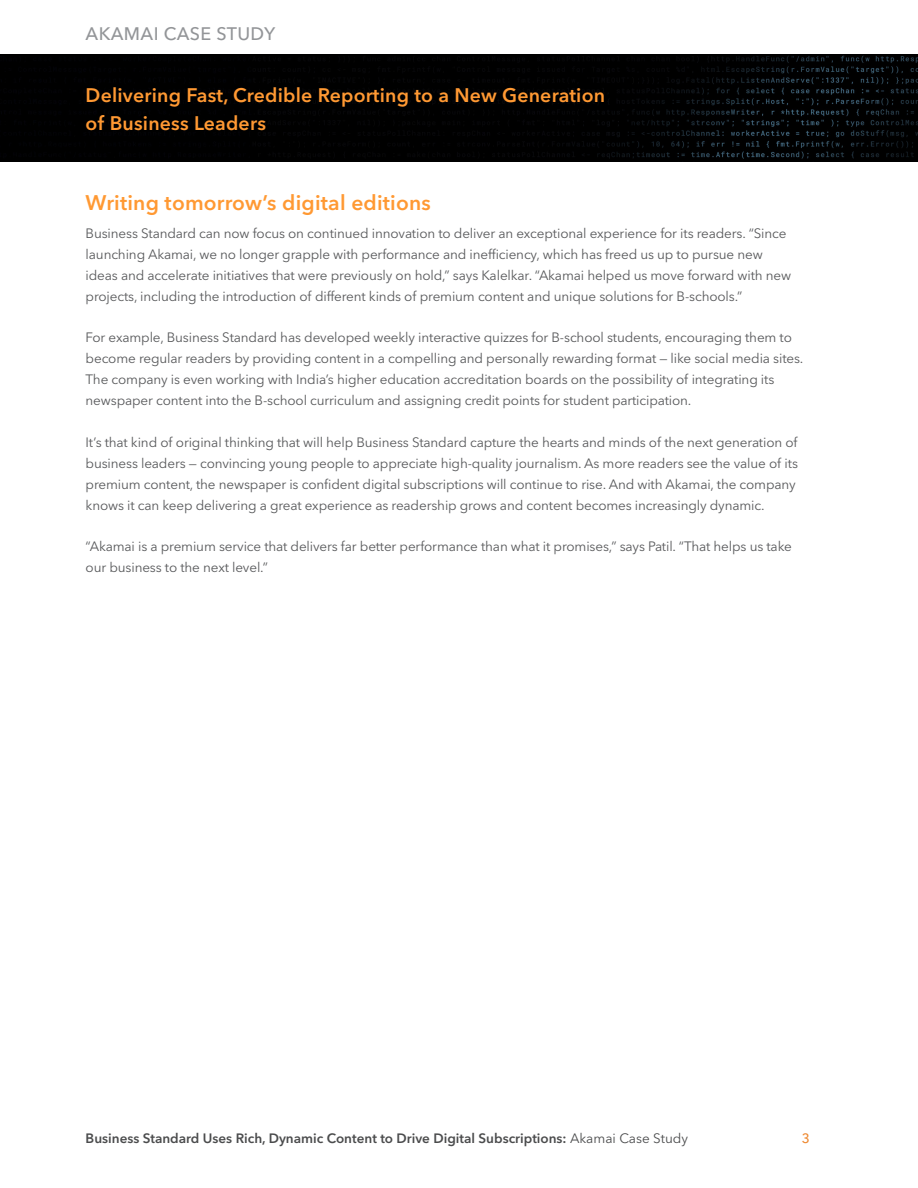
<style>
.page{position:relative;width:918px;height:1188px;background:#fff}
.page>*{position:absolute;margin:0;border:0;box-sizing:border-box;transform-origin:0 0}
.Body{font:600 21px "Avenir Next LT Pro";letter-spacing:.01em;color:#f93}
.t1{font:600 19.5px/28.5px "Avenir Next LT Pro";letter-spacing:.01em;color:#f93}
.t2{font:500 18px "Avenir Next LT Pro";letter-spacing:.02em;color:#939598}
.Body-2{font:13.5px/21px "Avenir Next LT Pro";letter-spacing:-.01em;color:#58595b}
.t3{font:600 13.5px "Avenir Next LT Pro";color:#4b4c4d}
.t4{font:500 13.5px "Avenir Next LT Pro";color:#ee882f}
.s1{font-weight:400}
</style>
<div class="page">
<img style="left:0;top:54px;width:918px;height:108px">
<h3 class="t2" style="left:86px;top:22px;width:191px">AKAMAI CASE STUDY</h3>
<h2 class="t1" style="left:86px;top:80px;width:521px">Delivering Fast, Credible Reporting to a New Generation of Business Leaders</h2>
<p class="Body" style="left:86px;top:190px;width:347px">Writing tomorrow’s digital editions</p>
<p class="Body-2" style="left:86px;top:223px;width:707px">Business Standard can now focus on continued innovation to deliver an exceptional experience for its readers. “Since launching Akamai, we no longer grapple with performance and inefficiency, which has freed us up to pursue new ideas and accelerate initiatives that were previously on hold,” says Kalelkar. “Akamai helped us move forward with new projects, including the introduction of different kinds of premium content and unique solutions for B-schools.”</p>
<p class="Body-2" style="left:86px;top:327px;width:719px">For example, Business Standard has developed weekly interactive quizzes for B-school students, encouraging them to become regular readers by providing content in a compelling and personally rewarding format — like social media sites.<br>The company is even working with India’s higher education accreditation boards on the possibility of integrating its newspaper content into the B-school curriculum and assigning credit points for student participation.</p>
<p class="Body-2" style="left:86px;top:431px;width:714px">It’s that kind of original thinking that will help Business Standard capture the hearts and minds of the next generation of business leaders — convincing young people to appreciate high-quality journalism. As more readers see the value of its premium content, the newspaper is confident digital subscriptions will continue to rise. And with Akamai, the company knows it can keep delivering a great experience as readership grows and content becomes increasingly dynamic.</p>
<p class="Body-2" style="left:86px;top:536px;width:708px">“Akamai is a premium service that delivers far better performance than what it promises,” says Patil. “That helps us take our business to the next level.”</p>
<p class="t3" style="left:86px;top:1131px;width:604px">Business Standard Uses Rich, Dynamic Content to Drive Digital Subscriptions: <span class="s1">Akamai Case Study</span></p>
<p class="t4" style="left:802px;top:1131px;width:10px">3</p>
</div>
